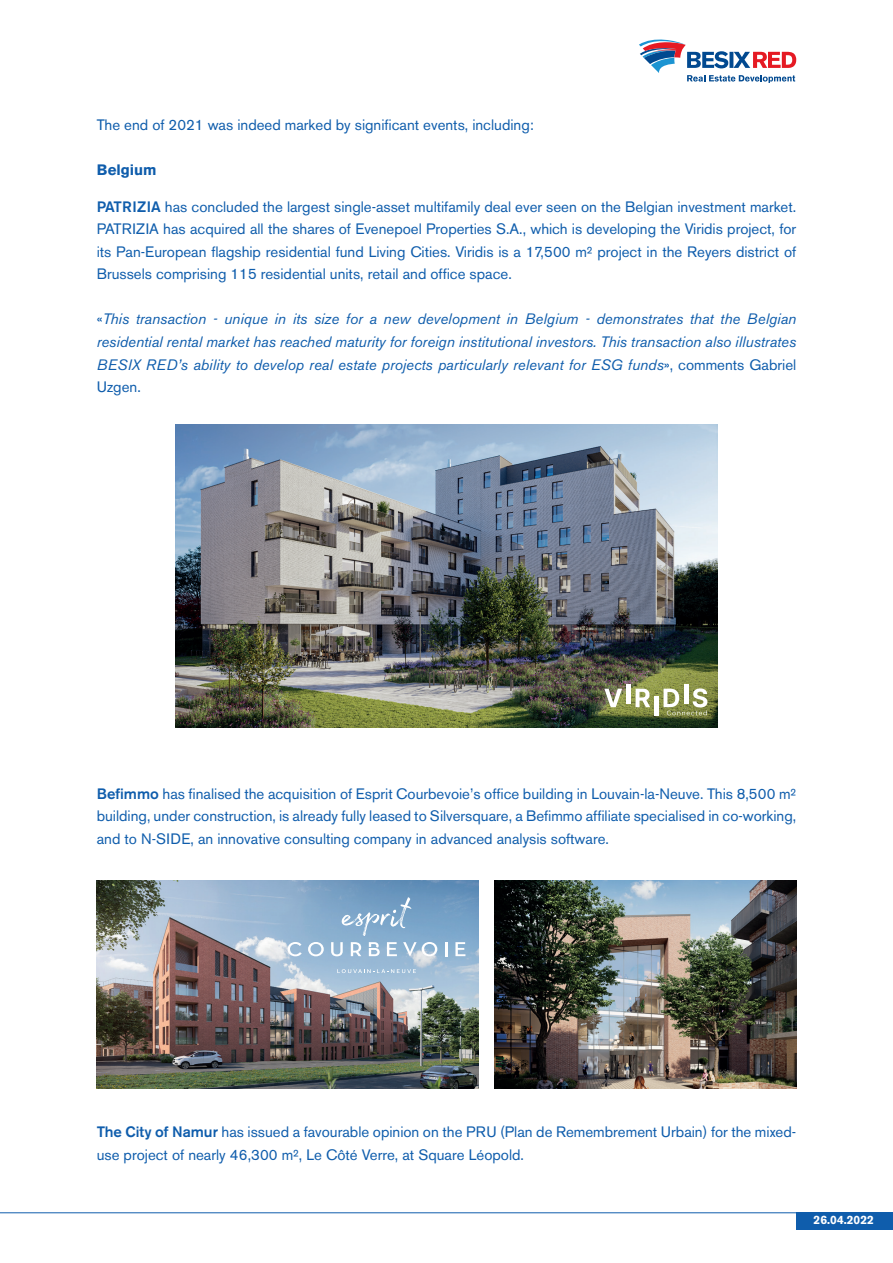
<style>
.page{position:relative;width:893px;height:1263px;background:#fff}
.page>*{position:absolute;margin:0;border:0;box-sizing:border-box;transform-origin:0 0}
.t1{font:15px/22.5px "Akzidenz Grotesk BE";color:#0f5dac;text-align:justify}
.t2{font:italic 15px/22.5px "Akzidenz Grotesk BE";color:#0f5dac;text-align:justify}
.t3{font:700 15px "Akzidenz Grotesk BE";color:#0f5dac}
.t4{font:700 12px "Akzidenz Grotesk BE";color:#fff}
.s1{font-weight:500}
.s2{font-style:normal}
</style>
<div class="page">
<div style="left:796px;top:1212px;width:97px;height:17px;background:#0f5dac"></div>
<hr style="left:0;top:1212px;width:893px;height:1px;background:#0f5dac">
<svg style="left:639px;top:40px;width:157px;height:43px"></svg>
<img style="left:97px;top:880px;width:381px;height:209px">
<img style="left:494px;top:880px;width:302px;height:209px">
<svg style="left:337px;top:969px;width:79px;height:4px"></svg>
<svg style="left:387px;top:942px;width:10px;height:14px"></svg>
<svg style="left:351px;top:942px;width:10px;height:14px"></svg>
<svg style="left:369px;top:942px;width:11px;height:14px"></svg>
<svg style="left:308px;top:942px;width:16px;height:14px"></svg>
<svg style="left:331px;top:942px;width:12px;height:14px"></svg>
<svg style="left:403px;top:942px;width:34px;height:14px"></svg>
<svg style="left:288px;top:942px;width:14px;height:14px"></svg>
<svg style="left:445px;top:942px;width:2px;height:14px"></svg>
<svg style="left:455px;top:942px;width:10px;height:14px"></svg>
<svg style="left:342px;top:897px;width:69px;height:39px;background:#8bafcf"></svg>
<img style="left:176px;top:424px;width:541px;height:303px">
<svg style="left:604px;top:684px;width:26px;height:23px"></svg>
<img style="left:626px;top:684px;width:4px;height:19px">
<svg style="left:664px;top:684px;width:43px;height:31px"></svg>
<svg style="left:636px;top:689px;width:22px;height:26px"></svg>
<img style="left:654px;top:697px;width:4px;height:18px">
<p class="t1" style="left:97px;top:114px;width:439px">The end of 2021 was indeed marked by significant events, including:</p>
<p class="t3" style="left:97px;top:162px;width:62px">Belgium</p>
<p class="t1" style="left:97px;top:195px;width:701px"><span class="s1">PATRIZIA</span> has concluded the largest single-asset multifamily deal ever seen on the Belgian investment market.<br>PATRIZIA has acquired all the shares of Evenepoel Properties S.A., which is developing the Viridis project, for its Pan-European flagship residential fund Living Cities. Viridis is a 17,500 m² project in the Reyers district of Brussels comprising 115 residential units, retail and office space.</p>
<p class="t2" style="left:97px;top:308px;width:701px"><span class="s2">«</span>This transaction - unique in its size for a new development in Belgium - demonstrates that the Belgian residential rental market has reached maturity for foreign institutional investors. This transaction also illustrates BESIX RED’s ability to develop real estate projects particularly relevant for ESG funds<span class="s2">», comments Gabriel Uzgen.</span></p>
<p class="t1" style="left:97px;top:782px;width:701px"><span class="s1">Befimmo</span> has finalised the acquisition of Esprit Courbevoie’s office building in Louvain-la-Neuve. This 8,500 m² building, under construction, is already fully leased to Silversquare, a Befimmo affiliate specialised in co-working, and to N-SIDE, an innovative consulting company in advanced analysis software.</p>
<p class="t1" style="left:97px;top:1121px;width:701px"><span class="s1">The City of Namur</span> has issued a favourable opinion on the PRU (Plan de Remembrement Urbain) for the mixed&shy;use project of nearly 46,300 m², Le Côté Verre, at Square Léopold.</p>
<p class="t4" style="left:814px;top:1213px;width:62px">26.04.2022</p>
</div>
